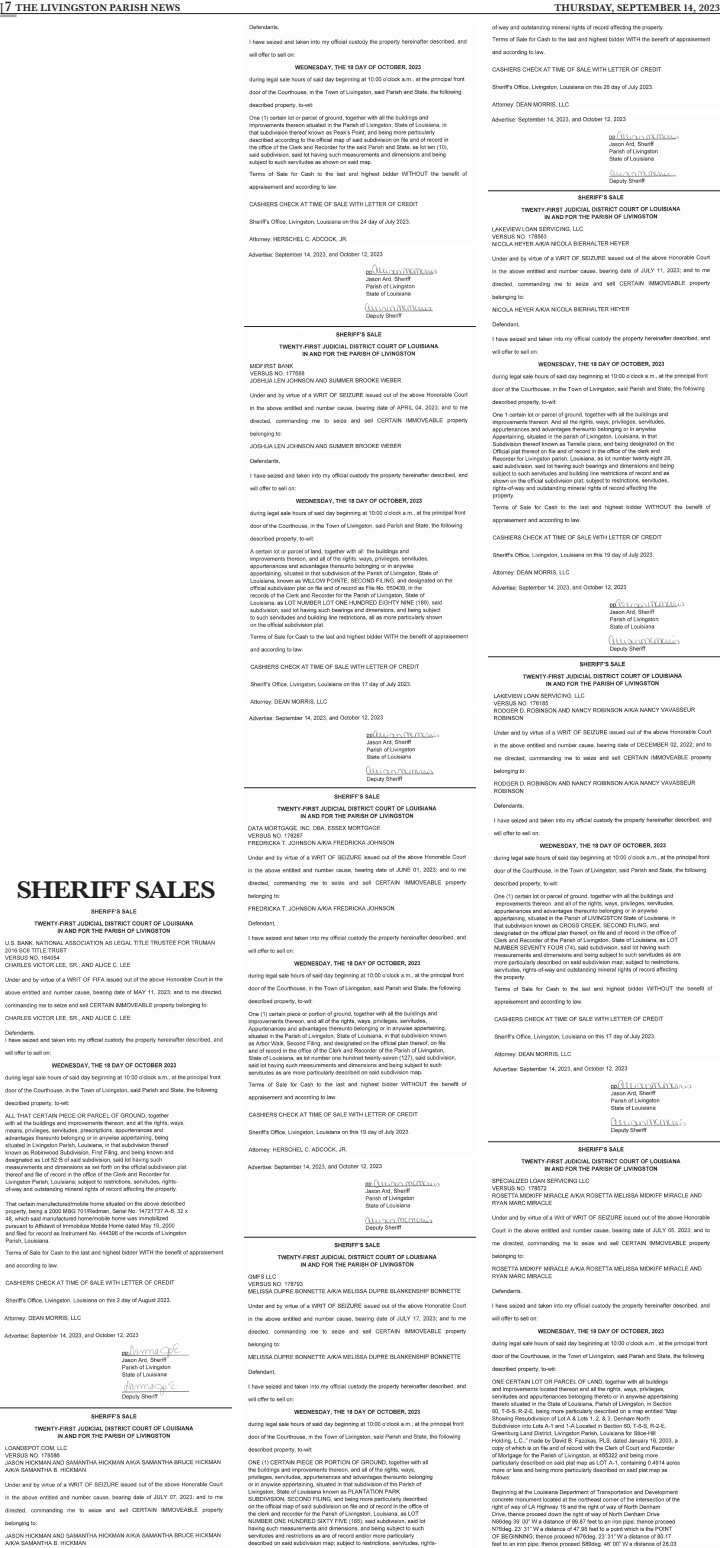
<style>
.page{position:relative;width:720px;height:1548px;background:#fff}
.page>*{position:absolute;margin:0;border:0;box-sizing:border-box;transform-origin:0 0}
.t1{font:500 48px "Baskerville URW";color:#a8a9ad;scale:.25 1}
.Header-18{font:700 25px "Baskerville URW";letter-spacing:-.05em;color:#231f20;scale:1.12 1}
.t2{font:500 16px "Baskerville URW";color:#231f20;scale:.54 1}
.t3{font:700 10px "Baskerville URW";letter-spacing:.015em;color:#231f20}
.s1{font-size:14px}
</style>
<div class="page">
<hr style="left:1px;top:13px;width:719px;height:1px;background:#231f20">
<hr style="left:488px;top:657px;width:232px;height:1px;background:#231f20">
<hr style="left:244px;top:788px;width:232px;height:1px;background:#231f20">
<img style="left:493px;top:661px;width:220px;height:397px">
<img style="left:492px;top:585px;width:193px;height:67px">
<img style="left:492px;top:195px;width:219px;height:380px">
<img style="left:491px;top:116px;width:188px;height:68px">
<img style="left:492px;top:25px;width:218px;height:83px">
<img style="left:248px;top:1242px;width:218px;height:304px">
<img style="left:247px;top:1164px;width:193px;height:67px">
<img style="left:248px;top:794px;width:219px;height:359px">
<img style="left:249px;top:715px;width:190px;height:67px">
<img style="left:249px;top:332px;width:219px;height:373px">
<img style="left:249px;top:25px;width:219px;height:218px">
<img style="left:5px;top:1414px;width:218px;height:132px">
<img style="left:5px;top:909px;width:219px;height:395px">
<img style="left:4px;top:1315px;width:185px;height:85px">
<img style="left:248px;top:252px;width:189px;height:67px">
<img style="left:493px;top:1066px;width:199px;height:68px">
<img style="left:492px;top:1147px;width:218px;height:400px">
<hr style="left:488px;top:1142px;width:232px;height:1px;background:#231f20">
<hr style="left:488px;top:191px;width:232px;height:1px;background:#231f20">
<hr style="left:244px;top:1237px;width:232px;height:1px;background:#231f20">
<hr style="left:0;top:1408px;width:232px;height:1px;background:#231f20">
<hr style="left:244px;top:326px;width:232px;height:1px;background:#231f20">
<p class="t3" style="left:5px;top:0;width:177px"><span class="s1">7</span> THE LIVINGSTON PARISH NEWS</p>
<p class="t3" style="left:554px;top:0;width:167px">THURSDAY, SEPTEMBER 14, 2023</p>
<p class="t2" style="left:0;top:-3px;width:8px">I</p>
<p class="t1" style="left:0;top:-40px;width:69px">___</p>
<p class="Header-18" style="left:16px;top:872px;width:179px">SHERIFF SALES</p>
</div>
